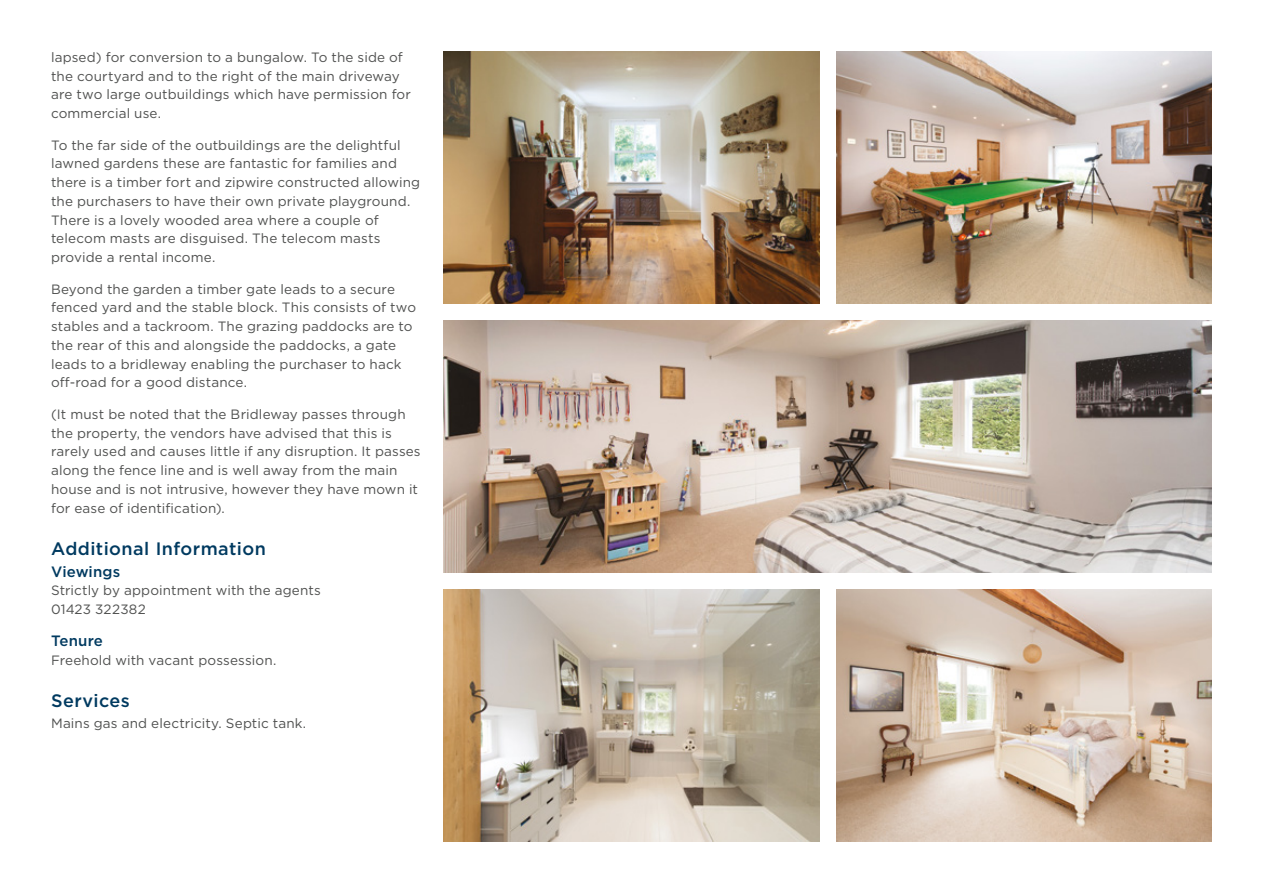
<style>
.page{position:relative;width:1263px;height:893px;background:#fff}
.page>*{position:absolute;margin:0;border:0;box-sizing:border-box;transform-origin:0 0}
._11_Headings{font:500 18px "Gotham";letter-spacing:.025em;color:#003a60}
._13_Sub_Heading{font:500 15px "Gotham";letter-spacing:.01em;color:#003a60}
._12_Body_Text{font:13.5px/18.8px "Gotham";letter-spacing:.01em;color:#4f504f}
</style>
<div class="page">
<img style="left:444px;top:51px;width:375px;height:252px">
<img style="left:444px;top:320px;width:768px;height:253px">
<img style="left:444px;top:590px;width:375px;height:252px">
<img style="left:836px;top:51px;width:376px;height:252px">
<img style="left:836px;top:590px;width:376px;height:252px">
<p class="_12_Body_Text" style="left:51px;top:47px;width:361px">lapsed) for conversion to a bungalow. To the side of the courtyard and to the right of the main driveway are two large outbuildings which have permission for commercial use.</p>
<p class="_12_Body_Text" style="left:51px;top:135px;width:371px">To the far side of the outbuildings are the delightful lawned gardens these are fantastic for families and there is a timber fort and zipwire constructed allowing the purchasers to have their own private playground.<br>There is a lovely wooded area where a couple of telecom masts are disguised. The telecom masts provide a rental income.</p>
<p class="_12_Body_Text" style="left:51px;top:279px;width:367px">Beyond the garden a timber gate leads to a secure fenced yard and the stable block. This consists of two stables and a tackroom. The grazing paddocks are to the rear of this and alongside the paddocks, a gate leads to a bridleway enabling the purchaser to hack off-road for a good distance.</p>
<p class="_12_Body_Text" style="left:51px;top:404px;width:371px">(It must be noted that the Bridleway passes through the property, the vendors have advised that this is rarely used and causes little if any disruption. It passes along the fence line and is well away from the main house and is not intrusive, however they have mown it for ease of identification).</p>
<p class="_11_Headings" style="left:51px;top:537px;width:216px">Additional Information</p>
<p class="_13_Sub_Heading" style="left:51px;top:561px;width:71px">Viewings</p>
<p class="_12_Body_Text" style="left:51px;top:581px;width:271px">Strictly by appointment with the agents<br>01423 322382</p>
<p class="_13_Sub_Heading" style="left:51px;top:631px;width:53px">Tenure</p>
<p class="_12_Body_Text" style="left:51px;top:651px;width:227px">Freehold with vacant possession.</p>
<p class="_11_Headings" style="left:51px;top:689px;width:80px">Services</p>
<p class="_12_Body_Text" style="left:51px;top:714px;width:257px">Mains gas and electricity. Septic tank.</p>
</div>
